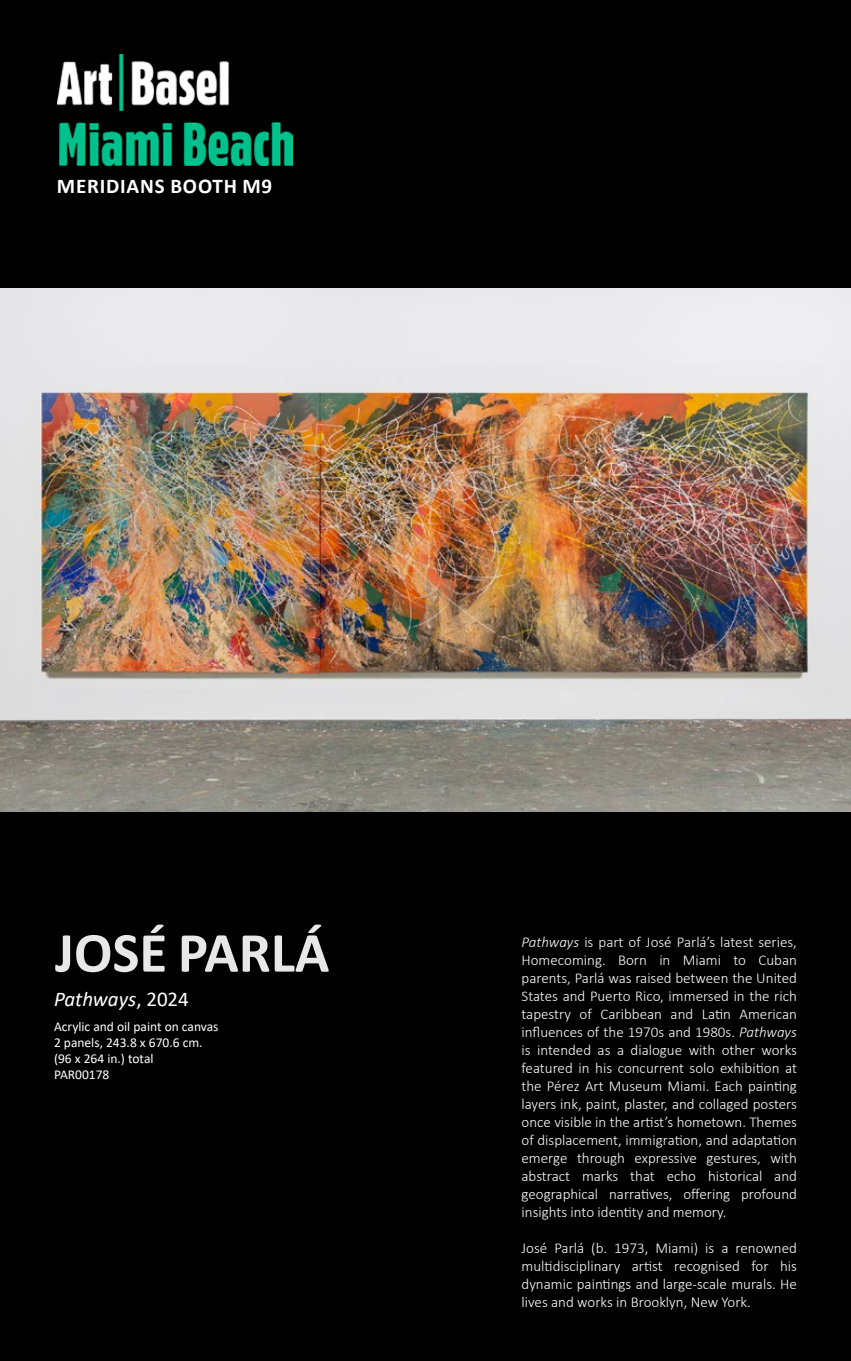
<style>
.page{position:relative;width:851px;height:1361px;background:#fff}
.page>*{position:absolute;margin:0;border:0;box-sizing:border-box;transform-origin:0 0}
.t1{font:700 57px "Calibri";color:#fff}
.t2{font:700 21px "Calibri";letter-spacing:.04em;color:#fff}
.t3{font:italic 21px "Calibri";color:#fff}
.Fractions{font:300 15px/18px "Calibri";color:#fff;text-align:justify}
.t4{font:13.5px "Calibri";color:#fff}
.s1{font-style:normal}
.s2{font-style:italic}
</style>
<div class="page">
<div style="left:0;top:0;width:850px;height:1360px;background:#000001"></div>
<img style="left:0;top:289px;width:850px;height:522px">
<img style="left:57px;top:55px;width:236px;height:111px">
<p class="t2" style="left:57px;top:171px;width:217px">MERIDIANS BOOTH M9</p>
<h1 class="t1" style="left:55px;top:912px;width:276px">JOSÉ PARLÁ</h1>
<p class="t3" style="left:54px;top:984px;width:136px">Pathways<span class="s1">, 2024</span></p>
<p class="t4" style="left:54px;top:1016px;width:166px">Acrylic and oil paint on canvas</p>
<p class="t4" style="left:54px;top:1033px;width:150px">2 panels, 243.8 x 670.6 cm.</p>
<p class="t4" style="left:54px;top:1049px;width:101px">(96 x 264 in.) total</p>
<p class="t4" style="left:54px;top:1065px;width:57px">PAR00178</p>
<p class="Fractions" style="left:521px;top:932px;width:277px"><span class="s2">Pathways</span> is part of José Parlá’s latest series, Homecoming. Born in Miami to Cuban parents, Parlá was raised between the United States and Puerto Rico, immersed in the rich tapestry of Caribbean and Latin American influences of the 1970s and 1980s. <span class="s2">Pathways </span>is intended as a dialogue with other works featured in his concurrent solo exhibition at the Pérez Art Museum Miami. Each painting layers ink, paint, plaster, and collaged posters once visible in the artist’s hometown. Themes of displacement, immigration, and adaptation emerge through expressive gestures, with abstract marks that echo historical and geographical narratives, offering profound insights into identity and memory.</p>
<p class="Fractions" style="left:521px;top:1238px;width:277px">José Parlá (b. 1973, Miami) is a renowned multidisciplinary artist recognised for his dynamic paintings and large-scale murals. He lives and works in Brooklyn, New York.</p>
</div>
